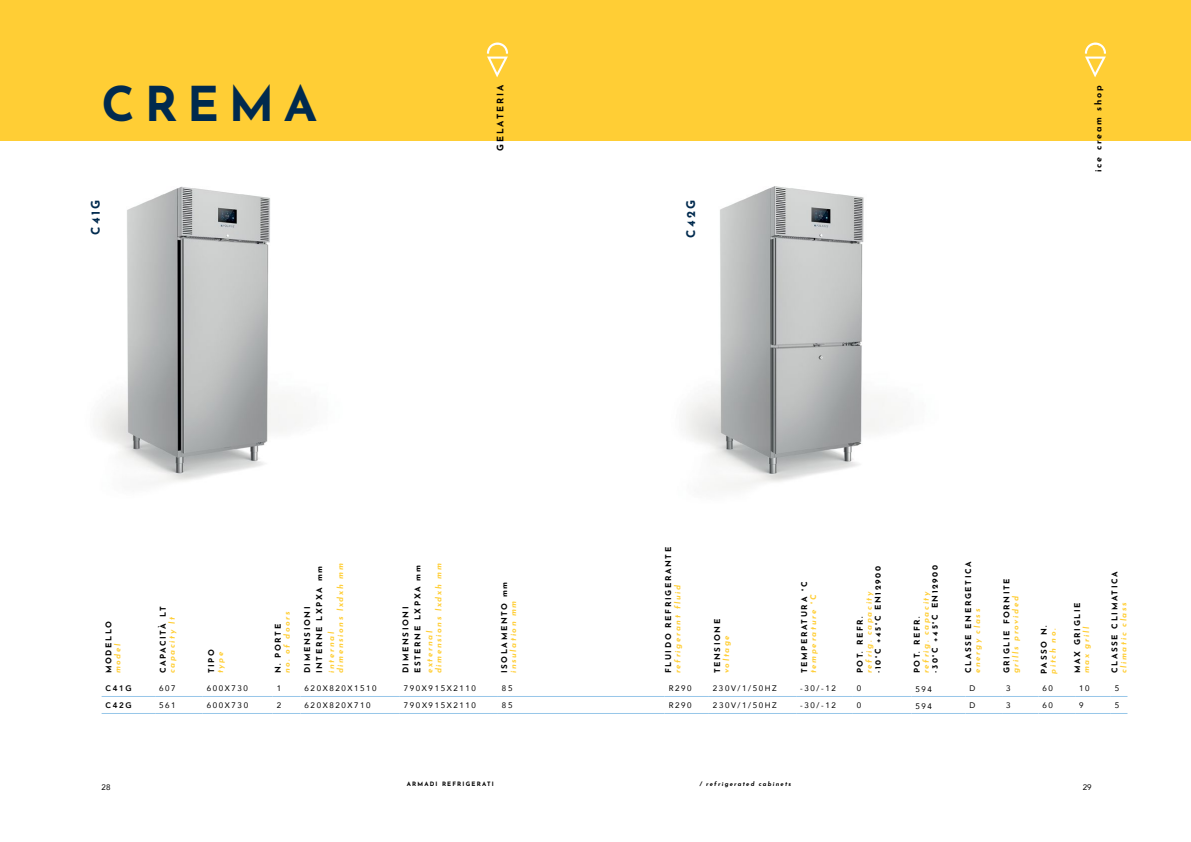
<style>
.page{position:relative;width:1191px;height:842px;background:#fff}
.page>*{position:absolute;margin:0;border:0;box-sizing:border-box;transform-origin:0 0}
.t1{font:700 48px "Josefin Sans";letter-spacing:.2em;color:#002a4e}
.t2{font:700 12px "Josefin Sans";letter-spacing:.2em;color:#002a4e}
.t3{font:700 9px "Josefin Sans";letter-spacing:.2em;color:#000}
.t4{font:700 8px/12px "Josefin Sans";letter-spacing:.2em;color:#000}
.t5{font:italic 700 8px/9px "Josefin Sans";letter-spacing:.2em;color:#ffce35}
.t6{font:8px "Avenir";letter-spacing:.2em;color:#000}
.t7{font:700 8px "Josefin Sans";letter-spacing:.175em;color:#000}
.t8{font:800 8px "Avenir";letter-spacing:.2em;color:#000}
.t9{font:italic 700 6px "Josefin Sans";letter-spacing:.2em;color:#000}
.t10{font:700 6px "Josefin Sans";letter-spacing:.2em;color:#000}
</style>
<div class="page">
<img style="left:98px;top:186px;width:205px;height:297px">
<div style="left:0;top:0;width:1191px;height:140px;background:#ffce35"></div>
<svg style="left:487px;top:43px;width:21px;height:34px"></svg>
<svg style="left:1084px;top:43px;width:22px;height:34px"></svg>
<hr style="left:102px;top:696px;width:53px;height:1px;background:#98c7e9">
<hr style="left:155px;top:696px;width:48px;height:1px;background:#98c7e9">
<hr style="left:203px;top:696px;width:70px;height:1px;background:#98c7e9">
<svg style="left:273px;top:696px;width:27px;height:1px"></svg>
<hr style="left:300px;top:696px;width:100px;height:1px;background:#98c7e9">
<hr style="left:400px;top:696px;width:98px;height:1px;background:#98c7e9">
<hr style="left:498px;top:696px;width:166px;height:1px;background:#98c7e9">
<hr style="left:664px;top:696px;width:45px;height:1px;background:#98c7e9">
<hr style="left:709px;top:696px;width:87px;height:1px;background:#98c7e9">
<hr style="left:796px;top:696px;width:57px;height:1px;background:#98c7e9">
<hr style="left:853px;top:696px;width:58px;height:1px;background:#98c7e9">
<hr style="left:911px;top:696px;width:54px;height:1px;background:#98c7e9">
<hr style="left:965px;top:696px;width:37px;height:1px;background:#98c7e9">
<hr style="left:1002px;top:696px;width:36px;height:1px;background:#98c7e9">
<hr style="left:1038px;top:696px;width:37px;height:1px;background:#98c7e9">
<hr style="left:1075px;top:696px;width:35px;height:1px;background:#98c7e9">
<svg style="left:1110px;top:696px;width:17px;height:1px"></svg>
<hr style="left:102px;top:713px;width:53px;height:1px;background:#98c7e9">
<hr style="left:155px;top:713px;width:48px;height:1px;background:#98c7e9">
<hr style="left:203px;top:713px;width:70px;height:1px;background:#98c7e9">
<svg style="left:273px;top:713px;width:27px;height:1px"></svg>
<hr style="left:300px;top:713px;width:100px;height:1px;background:#98c7e9">
<hr style="left:400px;top:713px;width:98px;height:1px;background:#98c7e9">
<hr style="left:498px;top:713px;width:166px;height:1px;background:#98c7e9">
<hr style="left:664px;top:713px;width:45px;height:1px;background:#98c7e9">
<hr style="left:709px;top:713px;width:87px;height:1px;background:#98c7e9">
<hr style="left:796px;top:713px;width:57px;height:1px;background:#98c7e9">
<hr style="left:853px;top:713px;width:58px;height:1px;background:#98c7e9">
<hr style="left:911px;top:713px;width:54px;height:1px;background:#98c7e9">
<hr style="left:965px;top:713px;width:37px;height:1px;background:#98c7e9">
<hr style="left:1002px;top:713px;width:36px;height:1px;background:#98c7e9">
<hr style="left:1038px;top:713px;width:37px;height:1px;background:#98c7e9">
<hr style="left:1075px;top:713px;width:35px;height:1px;background:#98c7e9">
<svg style="left:1110px;top:713px;width:17px;height:1px"></svg>
<img style="left:686px;top:186px;width:209px;height:304px">
<h1 class="t1" style="left:102px;top:85px;width:217px">CREMA</h1>
<h2 class="t2" style="left:91px;top:235px;width:37px;rotate:-90deg">C41G</h2>
<p class="t3" style="left:497px;top:151px;width:67px;rotate:-90deg">GELATERIA</p>
<p class="t4" style="left:104px;top:673px;width:54px;rotate:-90deg">MODELLO</p>
<p class="t5" style="left:114px;top:673px;width:31px;rotate:-90deg">model</p>
<p class="t7" style="left:160px;top:673px;width:68px;rotate:-90deg">CAPACITÀ LT</p>
<p class="t5" style="left:168px;top:673px;width:58px;rotate:-90deg">capacity lt</p>
<p class="t4" style="left:206px;top:673px;width:26px;rotate:-90deg">TIPO</p>
<p class="t5" style="left:217px;top:673px;width:23px;rotate:-90deg">type</p>
<p class="t5" style="left:283px;top:673px;width:64px;rotate:-90deg">no. of doors</p>
<p class="t4" style="left:273px;top:673px;width:51px;rotate:-90deg">N. PORTE</p>
<p class="t4" style="left:314px;top:581px;width:17px;rotate:-90deg">mm</p>
<p class="t5" style="left:328px;top:673px;width:111px;rotate:-90deg">internal<br>dimensions lxdxh mm</p>
<p class="t4" style="left:302px;top:673px;width:88px;rotate:-90deg">DIMENSIONI<br>INTERNE LXPXA</p>
<p class="t5" style="left:426px;top:673px;width:111px;rotate:-90deg">external<br>dimensions lxdxh mm</p>
<p class="t4" style="left:400px;top:673px;width:110px;rotate:-90deg">DIMENSIONI<br>ESTERNE LXPXA mm</p>
<p class="t4" style="left:499px;top:673px;width:93px;rotate:-90deg">ISOLAMENTO mm</p>
<p class="t5" style="left:509px;top:673px;width:74px;rotate:-90deg">insulation mm</p>
<h2 class="t2" style="left:686px;top:238px;width:40px;rotate:-90deg">C42G</h2>
<p class="t3" style="left:1094px;top:172px;width:89px;rotate:-90deg">ice cream shop</p>
<p class="t4" style="left:663px;top:673px;width:128px;rotate:-90deg">FLUIDO REFRIGERANTE</p>
<p class="t5" style="left:674px;top:673px;width:89px;rotate:-90deg">refrigerant fluid</p>
<p class="t4" style="left:712px;top:673px;width:56px;rotate:-90deg">TENSIONE</p>
<p class="t5" style="left:723px;top:673px;width:40px;rotate:-90deg">voltage</p>
<p class="t4" style="left:799px;top:673px;width:93px;rotate:-90deg">TEMPERATURA °C</p>
<p class="t5" style="left:809px;top:673px;width:80px;rotate:-90deg">temperature °C</p>
<p class="t4" style="left:873px;top:673px;width:108px;rotate:-90deg">-10°C +45°C EN12900</p>
<p class="t5" style="left:865px;top:673px;width:83px;rotate:-90deg">refrig. capacity</p>
<p class="t4" style="left:855px;top:673px;width:58px;rotate:-90deg">POT. REFR.</p>
<p class="t4" style="left:930px;top:673px;width:110px;rotate:-90deg">-30°C +45°C EN12900</p>
<p class="t4" style="left:963px;top:673px;width:113px;rotate:-90deg">CLASSE ENERGETICA</p>
<p class="t5" style="left:922px;top:673px;width:83px;rotate:-90deg">refrig. capacity</p>
<p class="t5" style="left:973px;top:673px;width:66px;rotate:-90deg">energy class</p>
<p class="t4" style="left:912px;top:673px;width:58px;rotate:-90deg">POT. REFR.</p>
<p class="t4" style="left:1001px;top:673px;width:97px;rotate:-90deg">GRIGLIE FORNITE</p>
<p class="t5" style="left:1012px;top:673px;width:79px;rotate:-90deg">grills provided</p>
<p class="t4" style="left:1038px;top:674px;width:50px;rotate:-90deg">PASSO N.</p>
<p class="t5" style="left:1049px;top:674px;width:46px;rotate:-90deg">pitch no.</p>
<p class="t4" style="left:1072px;top:673px;width:73px;rotate:-90deg">MAX GRIGLIE</p>
<p class="t5" style="left:1082px;top:673px;width:48px;rotate:-90deg">max grill</p>
<p class="t4" style="left:1109px;top:673px;width:104px;rotate:-90deg">CLASSE CLIMATICA</p>
<p class="t5" style="left:1120px;top:673px;width:73px;rotate:-90deg">climatic class</p>
<p class="t8" style="left:106px;top:683px;width:27px">C41G</p>
<p class="t6" style="left:159px;top:683px;width:18px">607</p>
<p class="t6" style="left:207px;top:683px;width:43px">600X730</p>
<p class="t6" style="left:277px;top:683px;width:6px">1</p>
<p class="t6" style="left:304px;top:683px;width:74px">620X820X1510</p>
<p class="t6" style="left:404px;top:683px;width:74px">790X915X2110</p>
<p class="t6" style="left:502px;top:683px;width:12px">85</p>
<p class="t6" style="left:668px;top:683px;width:25px">R290</p>
<p class="t6" style="left:713px;top:683px;width:65px">230V/1/50HZ</p>
<p class="t6" style="left:800px;top:683px;width:37px">-30/-12</p>
<p class="t6" style="left:857px;top:683px;width:6px">0</p>
<p class="t6" style="left:915px;top:684px;width:18px">594</p>
<p class="t6" style="left:969px;top:683px;width:7px">D</p>
<p class="t6" style="left:1006px;top:683px;width:6px">3</p>
<p class="t6" style="left:1042px;top:683px;width:12px">60</p>
<p class="t6" style="left:1079px;top:683px;width:12px">10</p>
<p class="t6" style="left:1114px;top:683px;width:6px">5</p>
<p class="t8" style="left:106px;top:700px;width:27px">C42G</p>
<p class="t6" style="left:159px;top:700px;width:18px">561</p>
<p class="t6" style="left:207px;top:700px;width:43px">600X730</p>
<p class="t6" style="left:277px;top:700px;width:6px">2</p>
<p class="t6" style="left:304px;top:700px;width:68px">620X820X710</p>
<p class="t6" style="left:404px;top:700px;width:74px">790X915X2110</p>
<p class="t6" style="left:502px;top:700px;width:12px">85</p>
<p class="t6" style="left:668px;top:700px;width:25px">R290</p>
<p class="t6" style="left:713px;top:700px;width:65px">230V/1/50HZ</p>
<p class="t6" style="left:800px;top:700px;width:37px">-30/-12</p>
<p class="t6" style="left:857px;top:700px;width:6px">0</p>
<p class="t6" style="left:915px;top:701px;width:18px">594</p>
<p class="t6" style="left:969px;top:700px;width:7px">D</p>
<p class="t6" style="left:1006px;top:700px;width:6px">3</p>
<p class="t6" style="left:1042px;top:700px;width:12px">60</p>
<p class="t6" style="left:1079px;top:700px;width:6px">9</p>
<p class="t6" style="left:1114px;top:700px;width:6px">5</p>
<p class="t10" style="left:407px;top:782px;width:89px">ARMADI REFRIGERATI</p>
<p class="t9" style="left:699px;top:782px;width:93px">/ refrigerated cabinets</p>
<p class="t6" style="left:102px;top:782px;width:10px">28</p>
<p class="t6" style="left:1082px;top:782px;width:10px">29</p>
</div>
